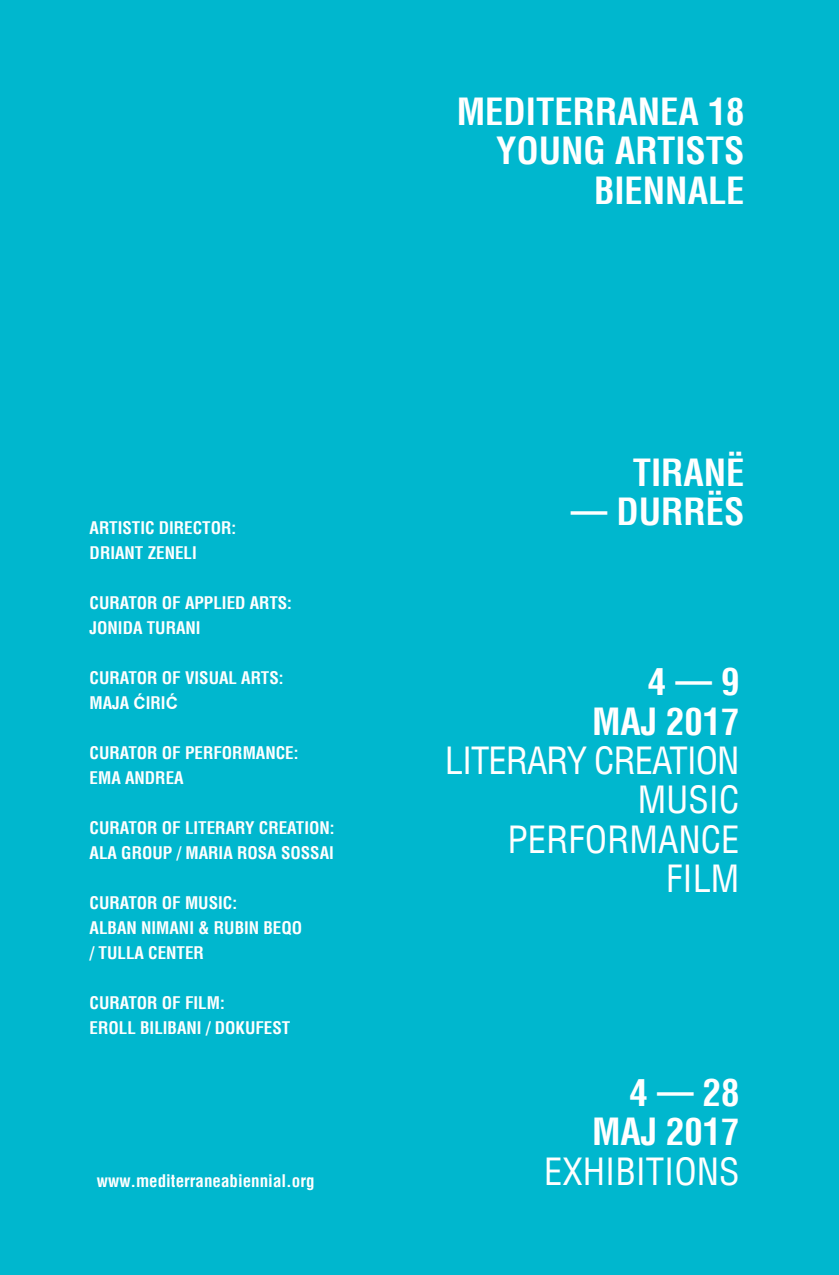
<style>
.page{position:relative;width:839px;height:1275px;background:#00b7ce}
.page>*{position:absolute;margin:0;border:0;box-sizing:border-box;transform-origin:0 0}
.t1{font:700 condensed 36.6px/39.4px "Helvetica LT";color:#fff;text-align:right}
.t2{font:condensed 36.6px/39.4px "Helvetica LT";color:#fff;text-align:right}
.t3{font:700 condensed 17px/25px "Helvetica LT";color:#fff}
.s1{font-family:"Arial";font-stretch:normal}
</style>
<div class="page">
<p class="t3" style="left:90px;top:515px;width:148px">ARTISTIC DIRECTOR:<br>DRIANT ZENELI</p>
<p class="t3" style="left:90px;top:590px;width:204px">CURATOR OF APPLIED ARTS:<br>JONIDA TURANI</p>
<p class="t3" style="left:90px;top:665px;width:195px">CURATOR OF VISUAL ARTS:<br>MAJA <span class="s1">Ć</span>IRI<span class="s1">Ć</span></p>
<p class="t3" style="left:90px;top:740px;width:210px">CURATOR OF PERFORMANCE:<br>EMA ANDREA</p>
<p class="t3" style="left:90px;top:815px;width:246px">CURATOR OF LITERARY CREATION:<br>ALA GROUP / MARIA ROSA SOSSAI</p>
<p class="t3" style="left:90px;top:890px;width:214px">CURATOR OF MUSIC:<br>ALBAN NIMANI &amp; RUBIN BEQO / TULLA CENTER</p>
<p class="t3" style="left:90px;top:990px;width:202px">CURATOR OF FILM:<br>EROLL BILIBANI / DOKUFEST</p>
<p class="t3" style="left:97px;top:1168px;width:219px">www.mediterraneabiennial.org</p>
<h1 class="t1" style="left:457px;top:92px;width:289px">MEDITERRANEA 18<br>YOUNG ARTISTS<br>BIENNALE</h1>
<h1 class="t1" style="left:632px;top:452px;width:113px">TIRANË</h1>
<h1 class="t1" style="left:570px;top:492px;width:175px">— DURRËS</h1>
<h1 class="t1" style="left:592px;top:662px;width:149px">4 — 9<br>MAJ 2017</h1>
<h1 class="t2" style="left:445px;top:741px;width:296px">LITERARY CREATION<br>MUSIC<br>PERFORMANCE<br>FILM</h1>
<h1 class="t1" style="left:592px;top:1072px;width:149px">4 — 28<br>MAJ 2017</h1>
<h1 class="t2" style="left:544px;top:1151px;width:197px">EXHIBITIONS</h1>
</div>
